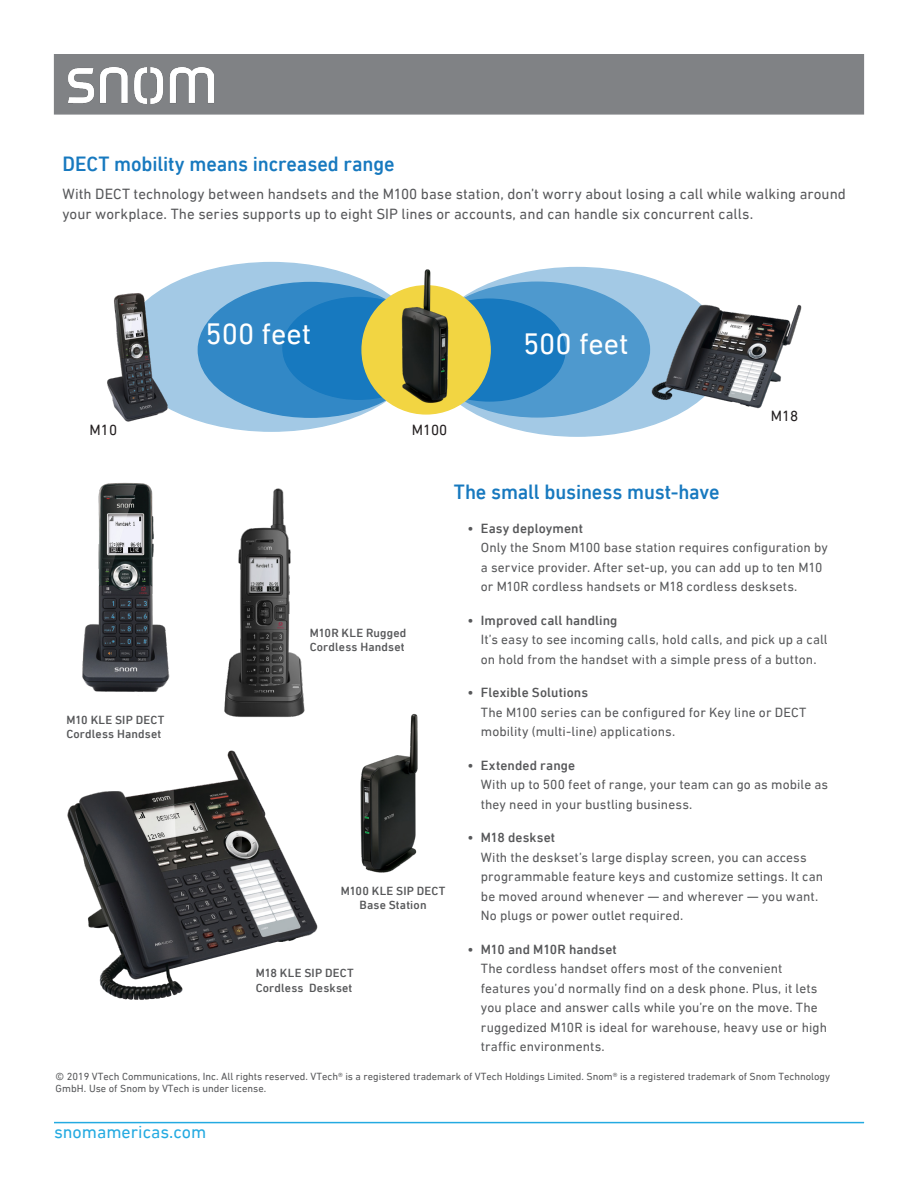
<style>
.page{position:relative;width:918px;height:1188px;background:#fff}
.page>*{position:absolute;margin:0;border:0;box-sizing:border-box;transform-origin:0 0}
.t1{font:30px "DIN Next LT Pro";color:#fff}
.product_name{font:500 21px "DIN Next LT Pro";letter-spacing:-.005em;color:#1779bf;scale:.96 1}
.t2{font:18px "DIN Next LT Pro";color:#24aae1}
.t3{font:15px/19.5px "DIN Next LT Pro";letter-spacing:.005em;color:#57585a}
.t4{font:15px "DIN Next LT Pro";color:#231f20}
.t5{font:13.5px/19.5px "DIN Next LT Pro";letter-spacing:.01em;color:#57585a}
.t6{font:500 12px "DIN Next LT Pro";letter-spacing:.015em;color:#57585a}
.t7{font:10.5px/12px "DIN Next LT Pro";color:#57585a}
.s1{font-weight:500}
</style>
<div class="page">
<img style="left:67px;top:750px;width:251px;height:250px">
<img style="left:224px;top:488px;width:81px;height:229px">
<img style="left:82px;top:482px;width:88px;height:210px">
<svg style="left:428px;top:268px;width:298px;height:168px;fill:#4e99ce"></svg>
<svg style="left:123px;top:263px;width:297px;height:168px;fill:#3288c6"></svg>
<img style="left:361px;top:269px;width:142px;height:143px">
<img style="left:650px;top:285px;width:152px;height:141px">
<img style="left:107px;top:290px;width:100px;height:134px">
<img style="left:305px;top:714px;width:113px;height:167px">
<div style="left:54px;top:54px;width:810px;height:61px;background:#808285;border:2px solid #808285"></div>
<img style="left:69px;top:68px;width:144px;height:36px">
<hr style="left:54px;top:1122px;width:810px;height:1px;background:#24aae1">
<p class="product_name" style="left:63px;top:151px;width:348px">DECT mobility means increased range</p>
<p class="t3" style="left:63px;top:184px;width:785px">With DECT technology between handsets and the M100 base station, don’t worry about losing a call while walking around your workplace. The series supports up to eight SIP lines or accounts, and can handle six concurrent calls.</p>
<p class="t1" style="left:206px;top:316px;width:107px">500 feet</p>
<p class="t1" style="left:523px;top:326px;width:107px">500 feet</p>
<p class="t4" style="left:90px;top:422px;width:29px">M10</p>
<p class="t4" style="left:412px;top:422px;width:37px">M100</p>
<p class="product_name" style="left:454px;top:480px;width:278px">The small business must-have</p>
<p class="t4" style="left:771px;top:407px;width:29px">M18</p>
<p class="t6" style="left:66px;top:712px;width:99px">M10 KLE SIP DECT</p>
<p class="t6" style="left:66px;top:727px;width:96px">Cordless Handset</p>
<p class="t6" style="left:310px;top:626px;width:98px">M10R KLE Rugged</p>
<p class="t6" style="left:310px;top:640px;width:96px">Cordless Handset</p>
<p class="t6" style="left:341px;top:884px;width:106px">M100 KLE SIP DECT</p>
<p class="t6" style="left:360px;top:898px;width:69px">Base Station</p>
<p class="t6" style="left:256px;top:966px;width:99px">M18 KLE SIP DECT</p>
<p class="t6" style="left:256px;top:981px;width:98px">Cordless Deskset</p>
<p class="t5" style="left:481px;top:518px;width:348px;text-indent:-14px"><span class="s1">• Easy deployment<br></span>Only the Snom M100 base station requires configuration by a service provider. After set-up, you can add up to ten M10 or M10R cordless handsets or M18 cordless desksets.</p>
<p class="t5" style="left:481px;top:610px;width:348px;text-indent:-14px"><span class="s1">• Improved call handling<br></span>It’s easy to see incoming calls, hold calls, and pick up a call on hold from the handset with a simple press of a button.</p>
<p class="t5" style="left:481px;top:683px;width:327px;text-indent:-14px"><span class="s1">• Flexible Solutions<br></span>The M100 series can be configured for Key line or DECT mobility (multi-line) applications.</p>
<p class="t5" style="left:481px;top:755px;width:349px;text-indent:-14px"><span class="s1">• Extended range<br></span>With up to 500 feet of range, your team can go as mobile as they need in your bustling business.</p>
<p class="t5" style="left:481px;top:828px;width:344px;text-indent:-14px"><span class="s1">• M18 deskset<br></span>With the deskset’s large display screen, you can access programmable feature keys and customize settings. It can be moved around whenever — and wherever — you want.<br>No plugs or power outlet required.</p>
<p class="t5" style="left:481px;top:939px;width:348px;text-indent:-14px"><span class="s1">• M10 and M10R handset<br></span>The cordless handset offers most of the convenient features you’d normally find on a desk phone. Plus, it lets you place and answer calls while you’re on the move. The ruggedized M10R is ideal for warehouse, heavy use or high traffic environments.</p>
<p class="t7" style="left:56px;top:1070px;width:776px">© 2019 VTech Communications, Inc. All rights reserved. VTech® is a registered trademark of VTech Holdings Limited. Snom® is a registered trademark of Snom Technology<br>GmbH. Use of Snom by VTech is under license.</p>
<p class="t2" style="left:54px;top:1122px;width:154px">snomamericas.com</p>
</div>
